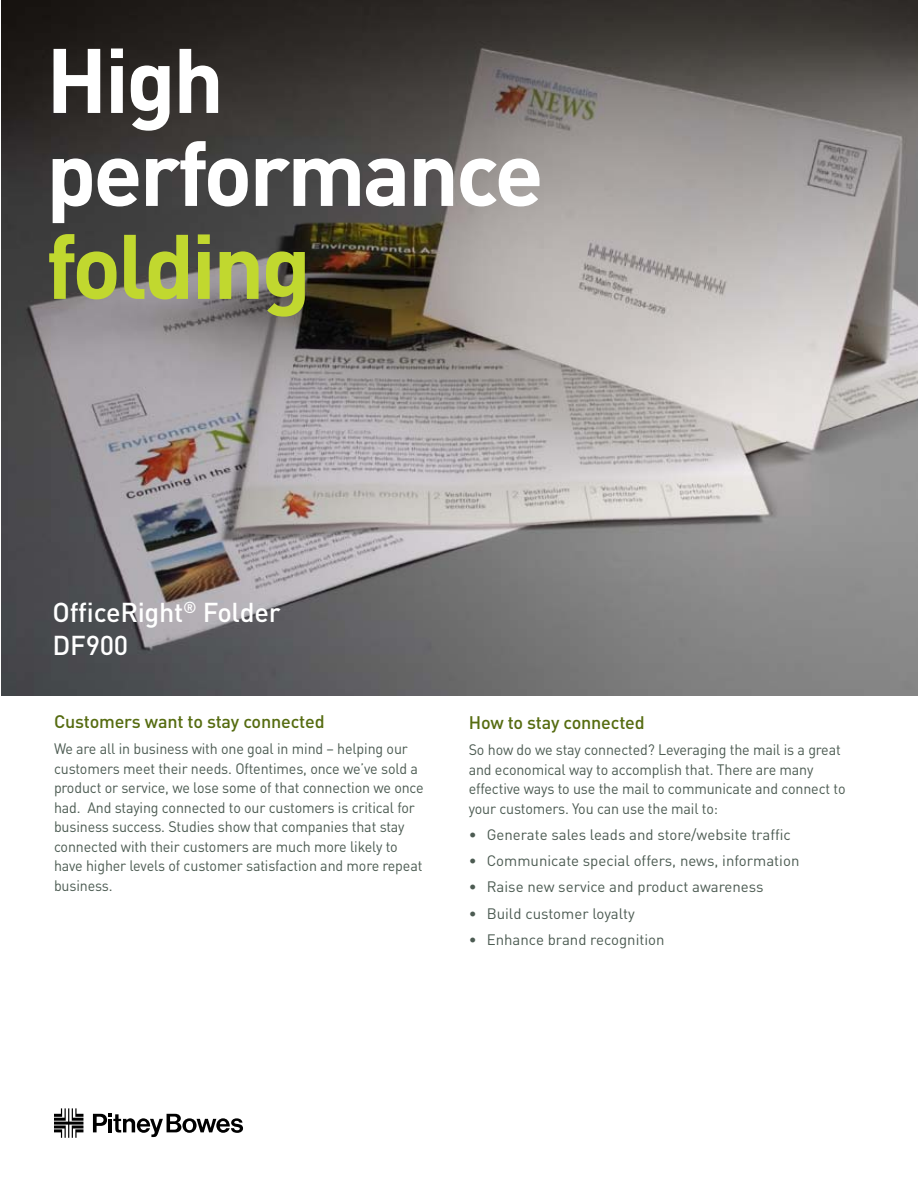
<style>
.page{position:relative;width:918px;height:1188px;background:#fff}
.page>*{position:absolute;margin:0;border:0;box-sizing:border-box;transform-origin:0 0}
.t1{font:700 90px/93px "DIN";letter-spacing:-.035em;color:#fff}
.t2{font:700 90px "DIN";letter-spacing:-.035em;color:#c1d82f}
.t3{font:500 27px/33px "DIN";letter-spacing:-.01em;color:#fff}
.t4{font:500 18px "DIN";letter-spacing:-.01em;color:#566c11}
.t5{font:15px/19.5px "DIN";letter-spacing:-.01em;color:#4c5b52;scale:.95 1}
.t6{font:15px "DIN";letter-spacing:-.01em;color:#4c5b52}
</style>
<div class="page">
<img style="left:1px;top:0;width:917px;height:696px">
<svg style="left:93px;top:1114px;width:150px;height:23px"></svg>
<svg style="left:54px;top:1108px;width:29px;height:30px"></svg>
<h1 class="t1" style="left:46px;top:30px;width:499px">High performance</h1>
<h1 class="t2" style="left:46px;top:208px;width:267px">folding</h1>
<h2 class="t3" style="left:52px;top:595px;width:230px">OfficeRight<sup>®</sup> Folder<br>DF900</h2>
<p class="t4" style="left:54px;top:710px;width:272px">Customers want to stay connected</p>
<p class="t5" style="left:54px;top:739px;width:391px">We are all in business with one goal in mind – helping our customers meet their needs. Oftentimes, once we’ve sold a product or service, we lose some of that connection we once had. And staying connected to our customers is critical for business success. Studies show that companies that stay connected with their customers are much more likely to have higher levels of customer satisfaction and more repeat business.</p>
<p class="t4" style="left:469px;top:711px;width:178px">How to stay connected</p>
<p class="t5" style="left:469px;top:740px;width:398px">So how do we stay connected? Leveraging the mail is a great and economical way to accomplish that. There are many effective ways to use the mail to communicate and connect to your customers. You can use the mail to:</p>
<p class="t6" style="left:469px;top:825px;width:324px">• Generate sales leads and store/website traffic</p>
<p class="t6" style="left:469px;top:851px;width:332px">• Communicate special offers, news, information</p>
<p class="t6" style="left:469px;top:878px;width:296px">• Raise new service and product awareness</p>
<p class="t6" style="left:469px;top:904px;width:168px">• Build customer loyalty</p>
<p class="t6" style="left:469px;top:930px;width:197px">• Enhance brand recognition</p>
</div>
